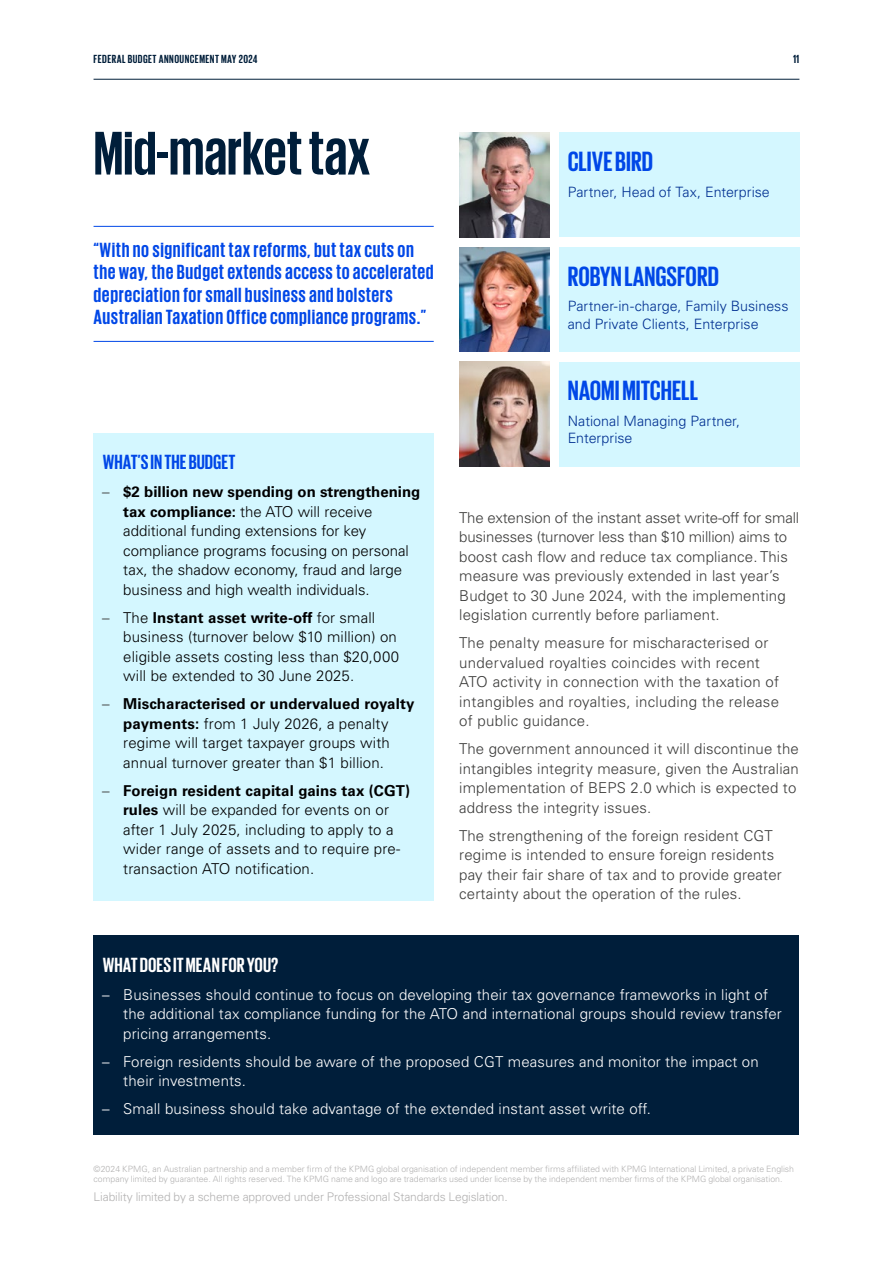
<style>
.page{position:relative;width:893px;height:1263px;background:#fff}
.page>*{position:absolute;margin:0;border:0;box-sizing:border-box;transform-origin:0 0}
.t1{font:700 63px "KPMG";letter-spacing:-.005em;color:#001e3a}
.t2{font:700 28.5px "KPMG";color:#0047e7}
.t3{font:700 21px/22.5px "KPMG";letter-spacing:.03em;color:#0047e7}
.t4{font:700 21px "KPMG";letter-spacing:.005em;color:#fff}
.t5{font:700 21px "KPMG";letter-spacing:.005em;color:#0047e7}
.t6{font:300 15px/19.5px "Univers LT Std";letter-spacing:.01em;color:#3c3c3b}
.t7{font:300 15px/19.5px "Univers LT Std";letter-spacing:.01em;color:#000}
.t8{font:300 15px/19.5px "Univers LT Std";letter-spacing:.01em;color:#fff}
.t9{font:300 14.25px/17.1px "Univers LT Std";color:#002f91}
.t10{font:300 12px "Univers LT Std";letter-spacing:-.01em;color:#b3b2b2}
.t11{font:700 12px "KPMG";letter-spacing:.04em;color:#001e3a}
.t12{font:300 8.7px/10.5px "Univers LT Std";color:#b3b2b2}
.s1{color:#3c3c3b}
.s2{font-weight:700}
</style>
<div class="page">
<hr style="left:94px;top:79px;width:705px;height:1px;background:#001e3a">
<hr style="left:94px;top:226px;width:340px;height:1px;background:#0047e7">
<hr style="left:94px;top:341px;width:340px;height:1px;background:#0047e7">
<div style="left:559px;top:133px;width:240px;height:104px;background:#d4f7ff"></div>
<div style="left:559px;top:247px;width:240px;height:105px;background:#d4f7ff"></div>
<div style="left:559px;top:362px;width:240px;height:104px;background:#d4f7ff"></div>
<img style="left:459px;top:133px;width:91px;height:104px">
<img style="left:459px;top:247px;width:91px;height:105px">
<img style="left:459px;top:362px;width:91px;height:104px">
<div style="left:94px;top:433px;width:340px;height:468px;background:#d4f7ff"></div>
<div style="left:94px;top:935px;width:705px;height:200px;background:#001e3a"></div>
<p class="t11" style="left:94px;top:53px;width:166px">FEDERAL BUDGET ANNOUNCEMENT MAY 2024</p>
<p class="t11" style="left:793px;top:53px;width:8px">11</p>
<h1 class="t1" style="left:94px;top:122px;width:278px">Mid-market tax</h1>
<h3 class="t3" style="left:94px;top:237px;width:342px">“With no significant tax reforms, but tax cuts on the way, the Budget extends access to accelerated depreciation for small business and bolsters Australian Taxation Office compliance programs.”</h3>
<h3 class="t5" style="left:103px;top:451px;width:134px">WHAT’S IN THE BUDGET</h3>
<p class="t7" style="left:123px;top:482px;width:299px;text-indent:-21px"><span class="s1">–</span> <span class="s2">$2 billion new spending on strengthening tax compliance:</span> the ATO will receive additional funding extensions for key compliance programs focusing on personal tax, the shadow economy, fraud and large business and high wealth individuals.</p>
<p class="t7" style="left:123px;top:607px;width:277px;text-indent:-21px"><span class="s1">–</span> The <span class="s2">Instant asset write-off</span> for small business (turnover below $10 million) on eligible assets costing less than $20,000 will be extended to 30 June 2025.</p>
<p class="t7" style="left:102px;top:694px;width:314px;text-align:center"><span class="s1">–</span> <span class="s2">Mischaracterised or undervalued royalty payments:</span> from 1 July 2026, a penalty regime will target taxpayer groups with annual turnover greater than $1 billion.</p>
<p class="t7" style="left:123px;top:780px;width:288px;text-indent:-21px"><span class="s1">–</span> <span class="s2">Foreign resident capital gains tax (CGT) rules</span> will be expanded for events on or after 1 July 2025, including to apply to a wider range of assets and to require pre&shy;transaction ATO notification.</p>
<h2 class="t2" style="left:568px;top:147px;width:87px">CLIVE BIRD</h2>
<p class="t9" style="left:568px;top:183px;width:204px">Partner, Head of Tax, Enterprise</p>
<h2 class="t2" style="left:568px;top:262px;width:153px">ROBYN LANGSFORD</h2>
<p class="t9" style="left:568px;top:298px;width:222px">Partner-in-charge, Family Business and Private Clients, Enterprise</p>
<h2 class="t2" style="left:568px;top:376px;width:132px">NAOMI MITCHELL</h2>
<p class="t9" style="left:568px;top:412px;width:174px">National Managing Partner,<br>Enterprise</p>
<p class="t6" style="left:459px;top:508px;width:342px">The extension of the instant asset write-off for small businesses (turnover less than $10 million) aims to boost cash flow and reduce tax compliance. This measure was previously extended in last year’s Budget to 30 June 2024, with the implementing legislation currently before parliament.</p>
<p class="t6" style="left:459px;top:633px;width:322px">The penalty measure for mischaracterised or undervalued royalties coincides with recent ATO activity in connection with the taxation of intangibles and royalties, including the release of public guidance.</p>
<p class="t6" style="left:459px;top:739px;width:341px">The government announced it will discontinue the intangibles integrity measure, given the Australian implementation of BEPS 2.0 which is expected to address the integrity issues.</p>
<p class="t6" style="left:459px;top:826px;width:324px">The strengthening of the foreign resident CGT regime is intended to ensure foreign residents pay their fair share of tax and to provide greater certainty about the operation of the rules.</p>
<h3 class="t4" style="left:103px;top:954px;width:177px">WHAT DOES IT MEAN FOR YOU?</h3>
<p class="t8" style="left:123px;top:985px;width:660px;text-indent:-21px">– Businesses should continue to focus on developing their tax governance frameworks in light of the additional tax compliance funding for the ATO and international groups should review transfer pricing arrangements.</p>
<p class="t8" style="left:123px;top:1052px;width:637px;text-indent:-21px">– Foreign residents should be aware of the proposed CGT measures and monitor the impact on their investments.</p>
<p class="t8" style="left:102px;top:1099px;width:550px">– Small business should take advantage of the extended instant asset write off.</p>
<p class="t12" style="left:94px;top:1163px;width:702px">©2024 KPMG, an Australian partnership and a member firm of the KPMG global organisation of independent member firms affiliated with KPMG International Limited, a private English company limited by guarantee. All rights reserved. The KPMG name and logo are trademarks used under license by the independent member firms of the KPMG global organisation.</p>
<p class="t10" style="left:94px;top:1189px;width:416px">Liability limited by a scheme approved under Professional Standards Legislation.</p>
</div>
